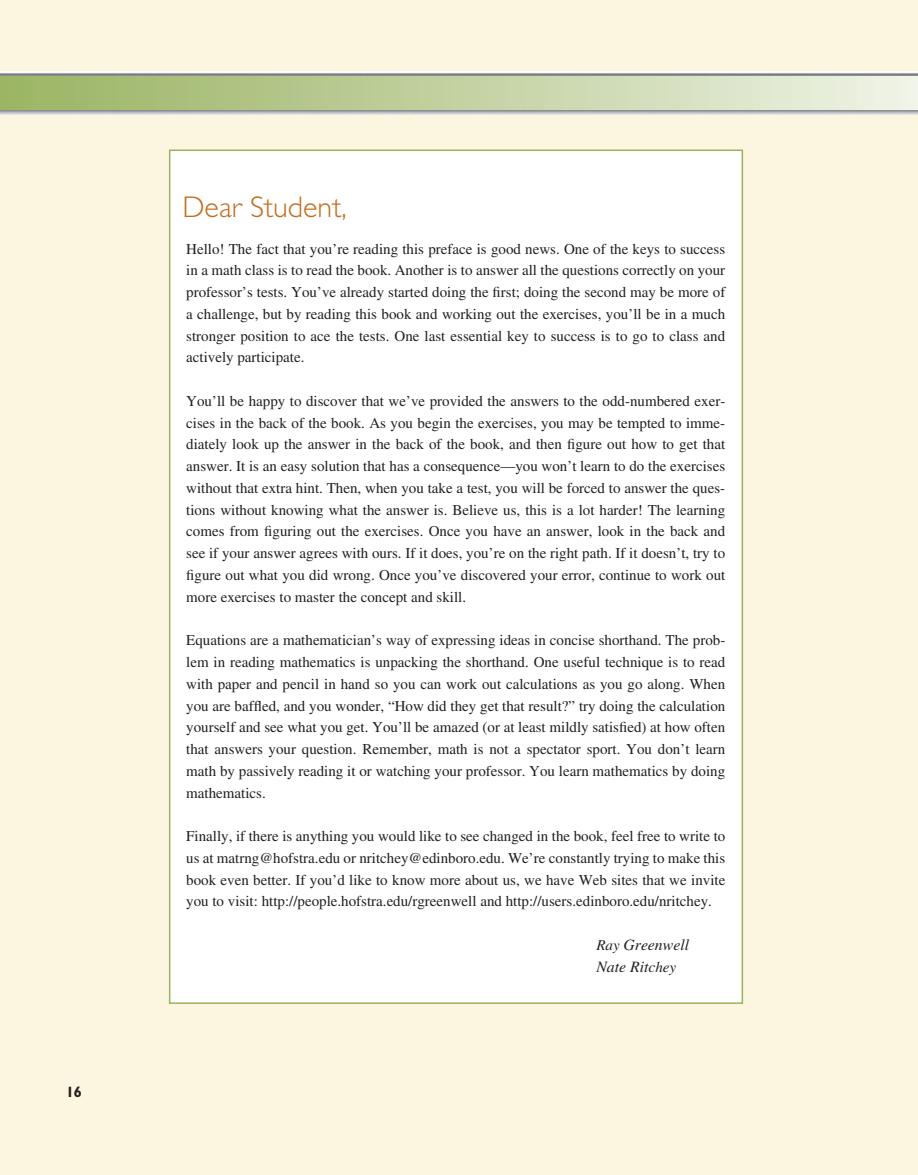
<style>
.page{position:relative;width:918px;height:1175px;background:#fff}
.page>*{position:absolute;margin:0;border:0;box-sizing:border-box;transform-origin:0 0}
.t1{font:300 30px "Gill Sans Std";color:#c26e1f}
.t2{font:italic 15.75px/21.8px "Times LT Std";color:#231f20}
.t3{font:15px/21.8px "Times LT Std";color:#231f20;text-align:justify}
.t4{font:700 condensed 15px "Gill Sans Std";color:#231f20}
.s1{font-size:15px}
</style>
<div class="page">
<div style="left:0;top:0;width:918px;height:1174px;background:#fcf5df"></div>
<img style="left:0;top:71px;width:918px;height:5px">
<img style="left:0;top:110px;width:918px;height:5px">
<div style="left:0;top:76px;width:918px;height:34px;background:linear-gradient(to right,#99b361,#eef3e5)"></div>
<div style="left:170px;top:150px;width:572px;height:853px;background:#fff"></div>
<p class="t4" style="left:66px;top:1083px;width:17px">16</p>
<p class="t1" style="left:182px;top:190px;width:166px">Dear Student,</p>
<p class="t3" style="left:186px;top:237px;width:541px">Hello! The fact that you’re reading this preface is good news. One of the keys to success in a math class is to read the book. Another is to answer all the questions correctly on your professor’s tests. You’ve already started doing the first; doing the second may be more of a challenge, but by reading this book and working out the exercises, you’ll be in a much stronger position to ace the tests. One last essential key to success is to go to class and actively participate.</p>
<p class="t3" style="left:186px;top:390px;width:541px">You’ll be happy to discover that we’ve provided the answers to the odd-numbered exer&shy;cises in the back of the book. As you begin the exercises, you may be tempted to imme&shy;diately look up the answer in the back of the book, and then figure out how to get that answer. It is an easy solution that has a consequence—you won’t learn to do the exercises without that extra hint. Then, when you take a test, you will be forced to answer the ques&shy;tions without knowing what the answer is. Believe us, this is a lot harder! The learning comes from figuring out the exercises. Once you have an answer, look in the back and see if your answer agrees with ours. If it does, you’re on the right path. If it doesn’t, try to figure out what you did wrong. Once you’ve discovered your error, continue to work out more exercises to master the concept and skill.</p>
<p class="t3" style="left:186px;top:629px;width:541px">Equations are a mathematician’s way of expressing ideas in concise shorthand. The prob&shy;lem in reading mathematics is unpacking the shorthand. One useful technique is to read with paper and pencil in hand so you can work out calculations as you go along. When you are baffled, and you wonder, “How did they get that result?” try doing the calculation yourself and see what you get. You’ll be amazed (or at least mildly satisfied) at how often that answers your question. Remember, math is not a spectator sport. You don’t learn math by passively reading it or watching your professor. You learn mathematics by doing mathematics.</p>
<p class="t3" style="left:186px;top:825px;width:541px">Finally, if there is anything you would like to see changed in the book, feel free to write to us at matrng@hofstra.edu or nritchey@edinboro.edu. We’re constantly trying to make this book even better. If you’d like to know more about us, we have Web sites that we invite you to visit: http://people.hofstra.edu/rgreenwell and http://users.edinboro.edu/nritchey.</p>
<p class="t2" style="left:596px;top:933px;width:94px"><span class="s1">Ray</span> Greenwell<br>Nate Ritc<span class="s1">hey</span></p>
</div>
